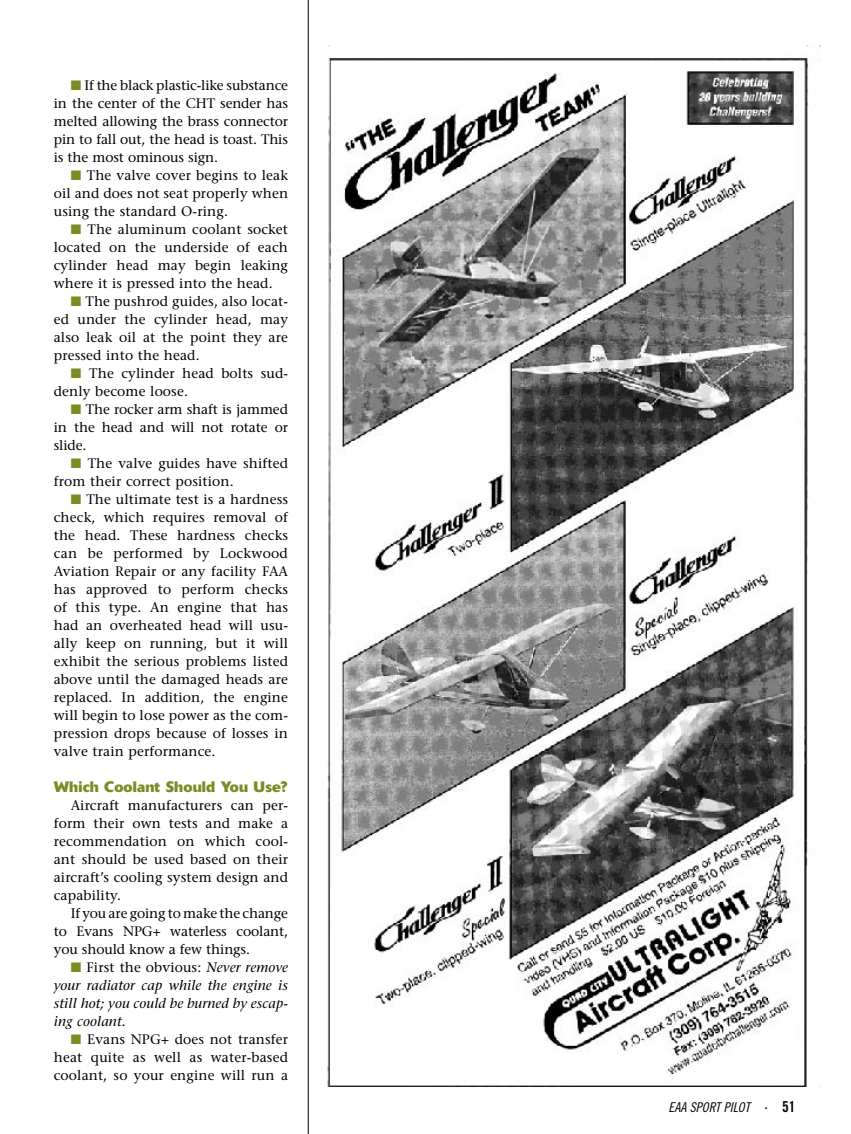
<style>
.page{position:relative;width:851px;height:1134px;background:#fff}
.page>*{position:absolute;margin:0;border:0;box-sizing:border-box;transform-origin:0 0}
.PARAGRAPH_HEADINGS{font:700 15px "Delta";letter-spacing:.01em;color:#788d23}
.STANDARD_EAA_BODYCOPY{font:13.8px/18px "Stone Serif";letter-spacing:.01em;color:#000;text-align:justify}
.STANDARD_EAA_BODYCOPY-2{font:italic 13.8px/18px "Stone Serif";letter-spacing:.01em;color:#000;text-align:justify}
.t1{font:13.5px "Trade Gothic Cond Eighteen Obl";color:#000}
.s1{color:#788d23}
.s2{font-style:normal}
.s3{font-family:"Trade Gothic Bold Cond Twenty";font-size:15px}
</style>
<div class="page">
<img style="left:327px;top:45px;width:493px;height:1042px">
<hr style="left:308px;top:0;width:1px;height:1134px;background:#000">
<p class="STANDARD_EAA_BODYCOPY" style="left:54px;top:76px;width:236px;text-indent:17px"><span class="s1">■</span> If the black plastic-like substance in the center of the CHT sender has melted allowing the brass connector pin to fall out, the head is toast. This is the most ominous sign.</p>
<p class="STANDARD_EAA_BODYCOPY" style="left:54px;top:166px;width:236px;text-indent:17px"><span class="s1">■</span> The valve cover begins to leak oil and does not seat properly when using the standard O-ring.</p>
<p class="STANDARD_EAA_BODYCOPY" style="left:54px;top:220px;width:236px;text-indent:17px"><span class="s1">■</span> The aluminum coolant socket located on the underside of each cylinder head may begin leaking where it is pressed into the head.</p>
<p class="STANDARD_EAA_BODYCOPY" style="left:54px;top:292px;width:236px;text-indent:17px"><span class="s1">■</span> The pushrod guides, also locat&shy;ed under the cylinder head, may also leak oil at the point they are pressed into the head.</p>
<p class="STANDARD_EAA_BODYCOPY" style="left:54px;top:364px;width:236px;text-indent:17px"><span class="s1">■</span> The cylinder head bolts sud&shy;denly become loose.</p>
<p class="STANDARD_EAA_BODYCOPY" style="left:54px;top:400px;width:236px;text-indent:17px"><span class="s1">■</span> The rocker arm shaft is jammed in the head and will not rotate or slide.</p>
<p class="STANDARD_EAA_BODYCOPY" style="left:54px;top:454px;width:236px;text-indent:17px"><span class="s1">■</span> The valve guides have shifted from their correct position.</p>
<p class="STANDARD_EAA_BODYCOPY" style="left:54px;top:490px;width:236px;text-indent:17px"><span class="s1">■</span> The ultimate test is a hardness check, which requires removal of the head. These hardness checks can be performed by Lockwood Aviation Repair or any facility FAA has approved to perform checks of this type. An engine that has had an overheated head will usu&shy;ally keep on running, but it will exhibit the serious problems listed above until the damaged heads are replaced. In addition, the engine will begin to lose power as the com&shy;pression drops because of losses in valve train performance.</p>
<p class="PARAGRAPH_HEADINGS" style="left:54px;top:777px;width:235px">Which Coolant Should You Use?</p>
<p class="STANDARD_EAA_BODYCOPY" style="left:54px;top:796px;width:236px;text-indent:17px">Aircraft manufacturers can per&shy;form their own tests and make a recommendation on which cool&shy;ant should be used based on their aircraft’s cooling system design and capability.</p>
<p class="STANDARD_EAA_BODYCOPY" style="left:54px;top:904px;width:236px;text-indent:17px">If you are going to make the change to Evans NPG+ waterless coolant, you should know a few things.</p>
<p class="STANDARD_EAA_BODYCOPY-2" style="left:54px;top:958px;width:236px;text-indent:17px"><span class="s1">■</span> <span class="s2">First the obvious:</span> Never remove your radiator cap while the engine is still hot; you could be burned by escap&shy;ing coolant.</p>
<p class="STANDARD_EAA_BODYCOPY" style="left:54px;top:1030px;width:236px;text-indent:17px"><span class="s1">■</span> Evans NPG+ does not transfer heat quite as well as water-based coolant, so your engine will run a</p>
<p class="t1" style="left:668px;top:1099px;width:128px">EAA SPORT PILOT <sup>.</sup> <span class="s3">51</span></p>
</div>
